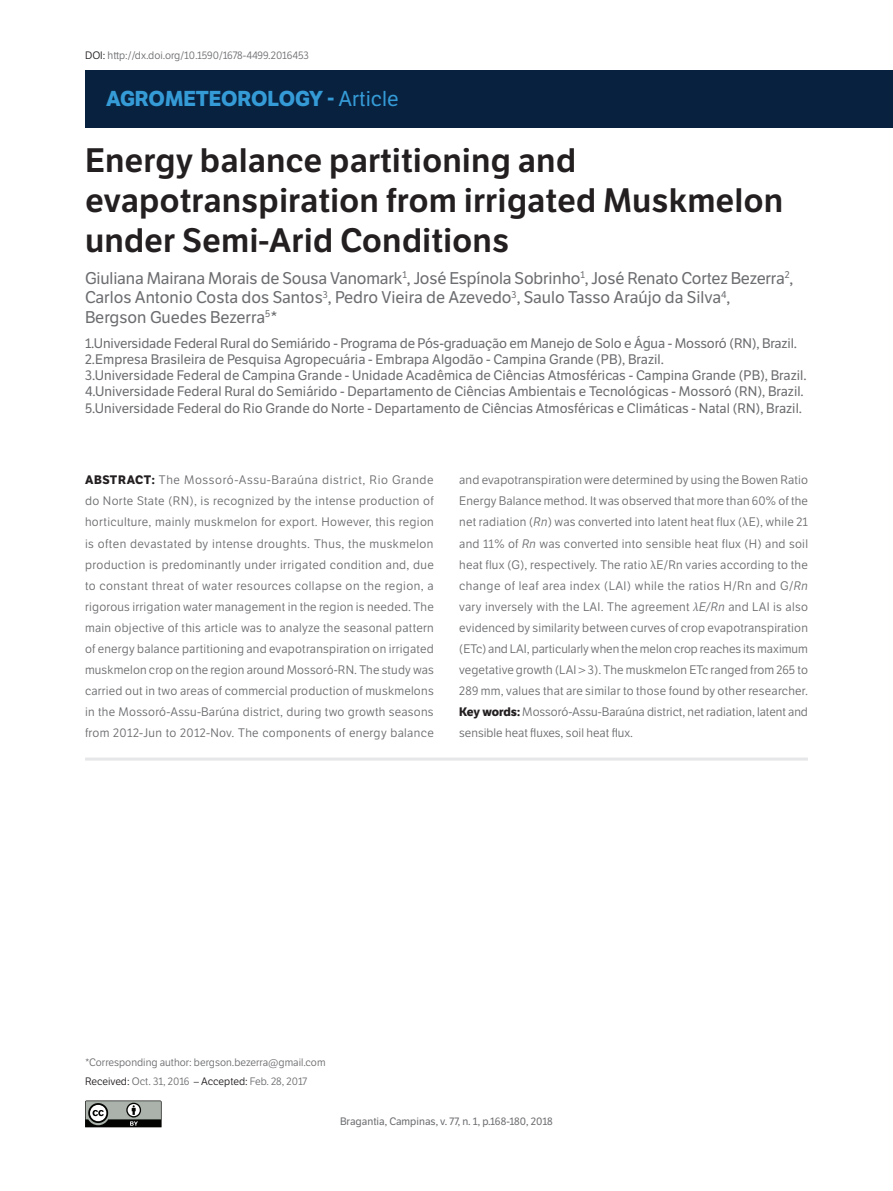
<style>
.page{position:relative;width:893px;height:1191px;background:#fff}
.page>*{position:absolute;margin:0;border:0;box-sizing:border-box;transform-origin:0 0}
.t1{font:600 33px/39.6px "LFT Etica";color:#231f20}
.t2{font:700 21px "LFT Etica";color:#359bd6}
.t3{font:16.5px/19.5px "LFT Etica";letter-spacing:-.01em;color:#6c6d70}
.t4{font:13.5px/16.2px "LFT Etica";color:#6c6d70}
.t5{font:12px/21px "LFT Etica";letter-spacing:.005em;color:#6c6d70;text-align:justify}
.t6{font:10.5px/18.9px "LFT Etica";color:#6c6d70}
.t7{font:10.5px "LFT Etica";color:#6c6d70}
.s1{color:#231f20}
.s2{font-weight:400}
.s3{font-weight:700;color:#231f20}
.s4{font-style:italic}
.s5{font-family:"Minion Pro"}
.s6{font-family:"Minion Pro";font-style:italic}
</style>
<div class="page">
<div style="left:85px;top:70px;width:808px;height:57px;background:#08213f"></div>
<hr style="left:85px;top:757px;width:723px;height:3px;background:#e6e7e9">
<svg style="left:85px;top:1100px;width:77px;height:28px;background:#7a7e7a"></svg>
<p class="t6" style="left:85px;top:46px;width:225px"><span class="s1">DOI:</span> http://dx.doi.org/10.1590/1678-4499.2016453</p>
<h2 class="t2" style="left:106px;top:86px;width:294px">AGROMETEOROLOGY - <span class="s2">Article</span></h2>
<h1 class="t1" style="left:85px;top:141px;width:700px">Energy balance partitioning and evapotranspiration from irrigated Muskmelon under Semi-Arid Conditions</h1>
<h3 class="t3" style="left:85px;top:269px;width:710px">Giuliana Mairana Morais de Sousa Vanomark<sup>1</sup>, José Espínola Sobrinho<sup>1</sup>, José Renato Cortez Bezerra<sup>2</sup>,<br>Carlos Antonio Costa dos Santos<sup>3</sup>, Pedro Vieira de Azevedo<sup>3</sup>, Saulo Tasso Araújo da Silva<sup>4</sup>,<br>Bergson Guedes Bezerra<sup>5</sup>*</h3>
<p class="t4" style="left:85px;top:335px;width:723px">1.Universidade Federal Rural do Semiárido - Programa de Pós-graduação em Manejo de Solo e Água - Mossoró (RN), Brazil.<br>2.Empresa Brasileira de Pesquisa Agropecuária - Embrapa Algodão - Campina Grande (PB), Brazil.<br>3.Universidade Federal de Campina Grande - Unidade Acadêmica de Ciências Atmosféricas - Campina Grande (PB), Brazil.<br>4.Universidade Federal Rural do Semiárido - Departamento de Ciências Ambientais e Tecnológicas - Mossoró (RN), Brazil.<br>5.Universidade Federal do Rio Grande do Norte - Departamento de Ciências Atmosféricas e Climáticas - Natal (RN), Brazil.</p>
<p class="t5" style="left:85px;top:470px;width:350px"><span class="s3">ABSTRACT:</span> The Mossoró-Assu-Baraúna district, Rio Grande do Norte State (RN), is recognized by the intense production of horticulture, mainly muskmelon for export. However, this region is often devastated by intense droughts. Thus, the muskmelon production is predominantly under irrigated condition and, due to constant threat of water resources collapse on the region, a rigorous irrigation water management in the region is needed. The main objective of this article was to analyze the seasonal pattern of energy balance partitioning and evapotranspiration on irrigated muskmelon crop on the region around Mossoró-RN. The study was carried out in two areas of commercial production of muskmelons in the Mossoró-Assu-Barúna district, during two growth seasons from 2012-Jun to 2012-Nov. The components of energy balance</p>
<p class="t5" style="left:459px;top:470px;width:350px">and evapotranspiration were determined by using the Bowen Ratio Energy Balance method. It was observed that more than 60% of the net radiation (<span class="s4">Rn</span>) was converted into latent heat flux (<span class="s5">λ</span>E), while 21 and 11% of <span class="s4">Rn</span> was converted into sensible heat flux (H) and soil heat flux (G), respectively. The ratio <span class="s5">λ</span>E/Rn varies according to the change of leaf area index (LAI) while the ratios H/Rn and G/<span class="s4">Rn </span>vary inversely with the LAI. The agreement <span class="s6">λ</span><span class="s4">E/Rn</span> and LAI is also evidenced by similarity between curves of crop evapotranspiration (ETc) and LAI, particularly when the melon crop reaches its maximum vegetative growth (LAI &gt; 3). The muskmelon ETc ranged from 265 to 289 mm, values that are similar to those found by other researcher.<br><span class="s3">Key words:</span> Mossoró-Assu-Baraúna district, net radiation, latent and sensible heat fluxes, soil heat flux.</p>
<p class="t6" style="left:85px;top:1052px;width:242px">*Corresponding author: bergson.bezerra@gmail.com<br><span class="s1">Received:</span> Oct. 31, 2016 <span class="s1">– Accepted:</span> Feb. 28, 2017</p>
<p class="t7" style="left:340px;top:1115px;width:214px">Bragantia, Campinas, v. 77, n. 1, p.168-180, 2018</p>
</div>
